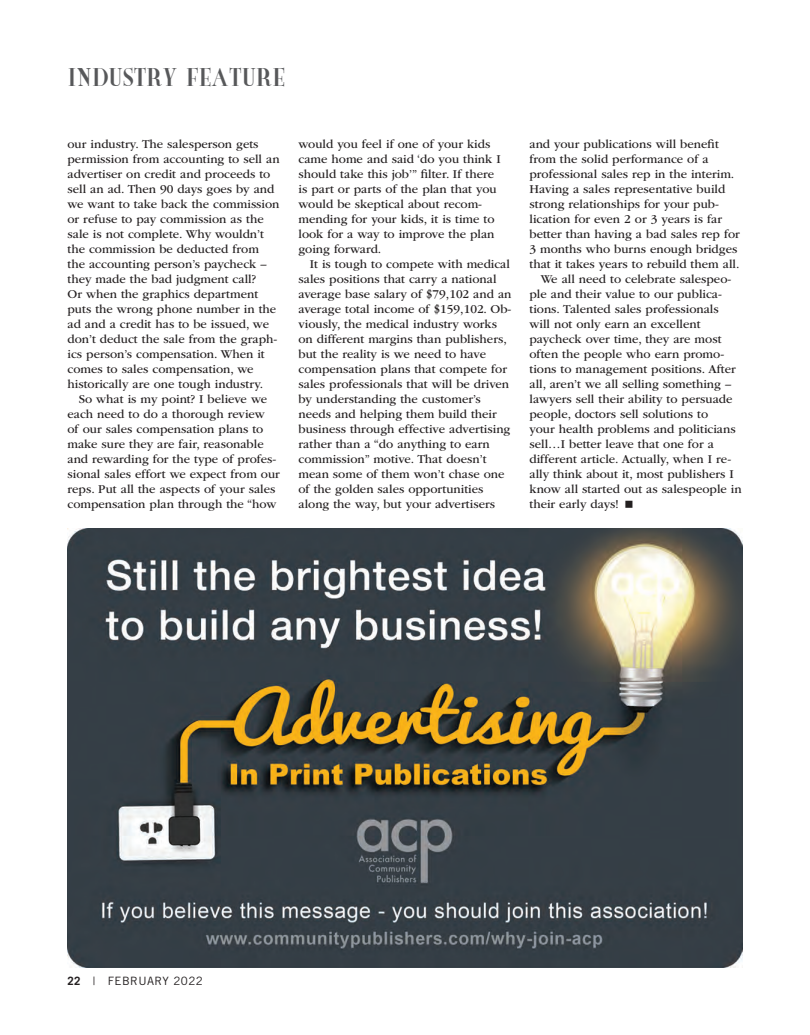
<style>
.page{position:relative;width:810px;height:1035px;background:#fff}
.page>*{position:absolute;margin:0;border:0;box-sizing:border-box;transform-origin:0 0}
.Paragraph_Style_3{font:22.5px "New Yorker";color:#57585a}
.text{font:12.5px/15px "ITC Garamond Std";color:#231f20}
.t1{font:11.5px "Trade Gothic LT Std";letter-spacing:.04em;color:#231f20}
.s1{font-weight:700}
</style>
<div class="page">
<img style="left:68px;top:529px;width:674px;height:438px">
<p class="Paragraph_Style_3" style="left:68px;top:66px;width:219px">INDUSTRY FEATURE</p>
<p class="text" style="left:68px;top:137px;width:214px">our industry. The salesperson gets permission from accounting to sell an advertiser on credit and proceeds to sell an ad. Then 90 days goes by and we want to take back the commission or refuse to pay commission as the sale is not complete. Why wouldn’t the commission be deducted from<br>the accounting person’s paycheck – they made the bad judgment call?<br>Or when the graphics department puts the wrong phone number in the ad and a credit has to be issued, we don’t deduct the sale from the graph&shy;ics person’s compensation. When it comes to sales compensation, we historically are one tough industry.</p>
<p class="text" style="left:68px;top:392px;width:214px;text-indent:11px">So what is my point? I believe we each need to do a thorough review<br>of our sales compensation plans to make sure they are fair, reasonable and rewarding for the type of profes&shy;sional sales effort we expect from our reps. Put all the aspects of your sales compensation plan through the “how</p>
<p class="text" style="left:298px;top:137px;width:204px">would you feel if one of your kids came home and said ‘do you think I should take this job’” filter. If there is part or parts of the plan that you would be skeptical about recom&shy;mending for your kids, it is time to look for a way to improve the plan going forward.</p>
<p class="text" style="left:298px;top:257px;width:215px;text-indent:11px">It is tough to compete with medical sales positions that carry a national average base salary of $79,102 and an average total income of $159,102. Ob&shy;viously, the medical industry works on different margins than publishers, but the reality is we need to have compensation plans that compete for sales professionals that will be driven by understanding the customer’s needs and helping them build their business through effective advertising rather than a “do anything to earn commission” motive. That doesn’t mean some of them won’t chase one of the golden sales opportunities along the way, but your advertisers</p>
<p class="text" style="left:529px;top:137px;width:212px">and your publications will benefit from the solid performance of a professional sales rep in the interim.<br>Having a sales representative build strong relationships for your pub&shy;lication for even 2 or 3 years is far better than having a bad sales rep for 3 months who burns enough bridges that it takes years to rebuild them all.</p>
<p class="text" style="left:529px;top:272px;width:214px;text-indent:11px">We all need to celebrate salespeo&shy;ple and their value to our publica&shy;tions. Talented sales professionals will not only earn an excellent paycheck over time, they are most often the people who earn promo&shy;tions to management positions. After all, aren’t we all selling something – lawyers sell their ability to persuade people, doctors sell solutions to<br>your health problems and politicians sell…I better leave that one for a different article. Actually, when I re&shy;ally think about it, most publishers I know all started out as salespeople in their early days!</p>
<p class="t1" style="left:68px;top:974px;width:137px"><span class="s1">22</span> | FEBRUARY 2022</p>
</div>
